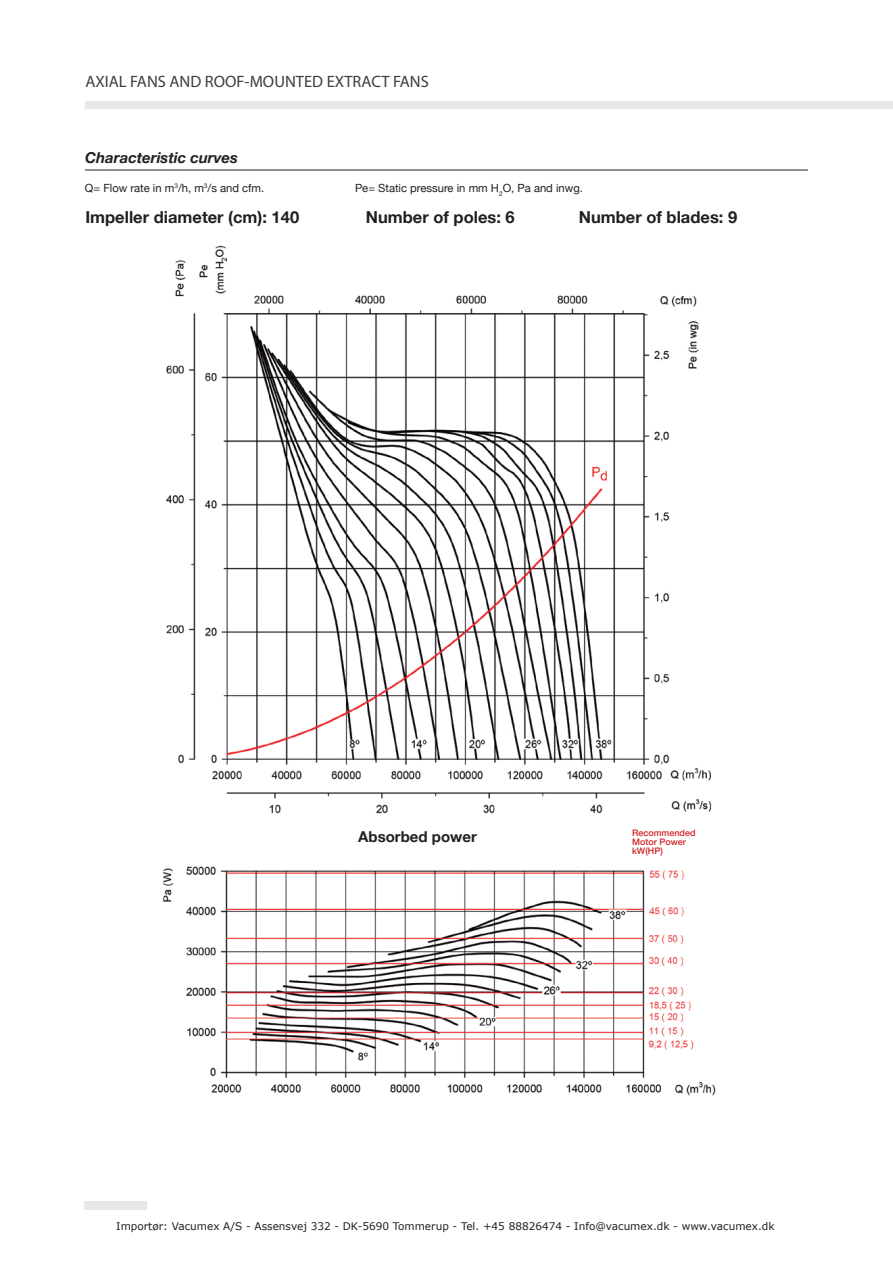
<style>
.page{position:relative;width:893px;height:1263px;background:#fff}
.page>*{position:absolute;margin:0;border:0;box-sizing:border-box;transform-origin:0 0}
.t1{font:700 16.5px "Helvetica Neue";color:#231f20}
.t2{font:16.5px "Myriad Pro";color:#3e3e3f}
.t3{font:italic 700 15px "Helvetica Neue";color:#231f20}
.t4{font:700 15px "Helvetica Neue";color:#231f20}
.t5{font:11.25px "Helvetica Neue";color:#231f20}
.t6{font:10.5px "Verdana";color:#231f20}
.t7{font:500 9px/9px "Helvetica Neue";color:#d1232a}
</style>
<div class="page">
<div style="left:85px;top:1202px;width:62px;height:8px;background:#e6e7e9"></div>
<div style="left:85px;top:101px;width:808px;height:8px;background:#e6e7e9"></div>
<img style="left:162px;top:245px;width:554px;height:851px">
<hr style="left:85px;top:170px;width:723px;height:1px;background:#231f20">
<h1 class="t2" style="left:86px;top:71px;width:345px">AXIAL FANS AND ROOF-MOUNTED EXTRACT FANS</h1>
<h2 class="t3" style="left:85px;top:146px;width:154px">Characteristic curves</h2>
<p class="t5" style="left:85px;top:180px;width:181px">Q= Flow rate in m<sup>3</sup>/h, m<sup>3</sup>/s and cfm.</p>
<p class="t5" style="left:355px;top:180px;width:229px">Pe= Static pressure in mm H<sub>2</sub>O, Pa and inwg.</p>
<h1 class="t1" style="left:85px;top:204px;width:215px">Impeller diameter (cm): 140</h1>
<h1 class="t1" style="left:366px;top:204px;width:150px">Number of poles: 6</h1>
<h1 class="t1" style="left:579px;top:204px;width:160px">Number of blades: 9</h1>
<h2 class="t4" style="left:358px;top:825px;width:120px">Absorbed power</h2>
<p class="t7" style="left:632px;top:828px;width:65px">Recommended<br>Motor Power kW(HP)</p>
<p class="t6" style="left:116px;top:1219px;width:660px">Importør: Vacumex A/S - Assensvej 332 - DK-5690 Tommerup - Tel. +45 88826474 - Info@vacumex.dk - www.vacumex.dk</p>
</div>
